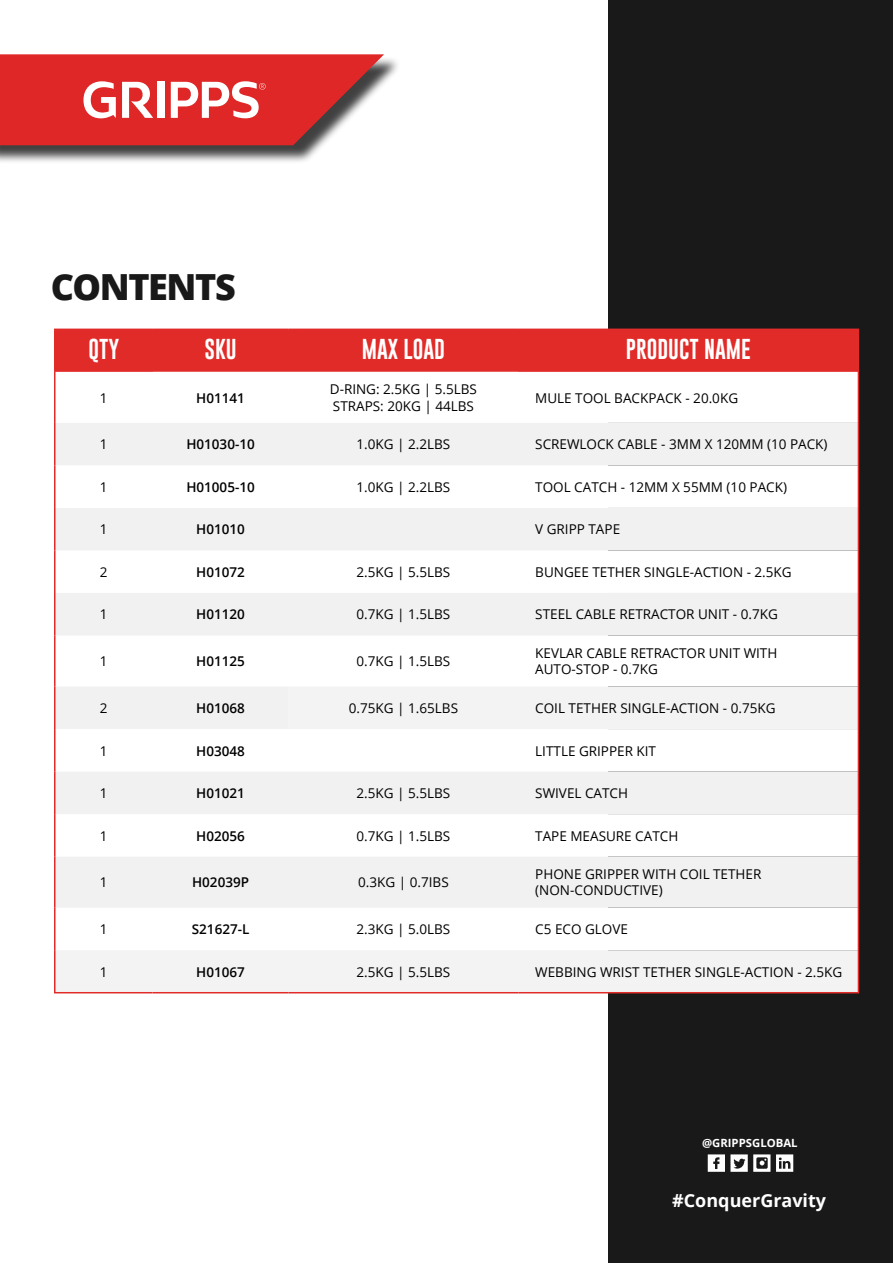
<style>
.page{position:relative;width:893px;height:1263px;background:#fff}
.page>*{position:absolute;margin:0;border:0;box-sizing:border-box;transform-origin:0 0}
.t1{font:800 36px "Open Sans";letter-spacing:-.04em;color:#19191a}
.t2{font:21px "Gobold";color:#fff}
.t3{font:700 18px "Open Sans";color:#fff}
.t4{font:13.5px/16.2px "Open Sans";color:#000}
.t5{font:600 13.5px "Open Sans";color:#000}
.t6{font:700 11.4px "Open Sans";color:#fff}
</style>
<div class="page">
<div style="left:608px;top:0;width:285px;height:1263px;background:#19191a"></div>
<svg style="left:776px;top:1154px;width:17px;height:18px"></svg>
<svg style="left:708px;top:1154px;width:62px;height:18px"></svg>
<div style="left:0;top:56px;width:401px;height:108px;background:#000;opacity:.75"></div>
<svg style="left:0;top:54px;width:384px;height:91px;background:#dc4a49"></svg>
<div style="left:55px;top:329px;width:98px;height:43px;background:#e12b28"></div>
<div style="left:153px;top:330px;width:365px;height:42px;background:#e12b28"></div>
<div style="left:518px;top:329px;width:340px;height:43px;background:#e12b28"></div>
<div style="left:608px;top:372px;width:250px;height:578px;background:#fff"></div>
<svg style="left:56px;top:423px;width:802px;height:485px;fill:#f1f1f2"></svg>
<div style="left:289px;top:686px;width:569px;height:43px;background:#f2f3f2"></div>
<div style="left:56px;top:950px;width:802px;height:42px;background:#f2f3f2"></div>
<hr style="left:54px;top:372px;width:2px;height:51px;background:#e12b28">
<hr style="left:54px;top:423px;width:2px;height:42px;background:#e12b28">
<hr style="left:54px;top:465px;width:2px;height:43px;background:#e12b28">
<hr style="left:54px;top:508px;width:2px;height:42px;background:#e12b28">
<hr style="left:54px;top:550px;width:2px;height:43px;background:#e12b28">
<hr style="left:54px;top:593px;width:2px;height:42px;background:#e12b28">
<hr style="left:54px;top:635px;width:2px;height:51px;background:#e12b28">
<hr style="left:858px;top:635px;width:1px;height:51px;background:#e12b28">
<hr style="left:54px;top:686px;width:2px;height:43px;background:#e12b28">
<hr style="left:54px;top:950px;width:2px;height:42px;background:#e12b28">
<hr style="left:858px;top:950px;width:1px;height:42px;background:#e12b28">
<hr style="left:54px;top:992px;width:99px;height:1px;background:#e12b28">
<hr style="left:153px;top:992px;width:136px;height:1px;background:#e12b28">
<hr style="left:289px;top:992px;width:229px;height:1px;background:#e12b28">
<hr style="left:518px;top:992px;width:341px;height:1px;background:#e12b28">
<hr style="left:858px;top:372px;width:1px;height:51px;background:#e12b28">
<hr style="left:858px;top:423px;width:1px;height:42px;background:#e12b28">
<hr style="left:858px;top:465px;width:1px;height:43px;background:#e12b28">
<hr style="left:858px;top:508px;width:1px;height:42px;background:#e12b28">
<hr style="left:858px;top:550px;width:1px;height:43px;background:#e12b28">
<hr style="left:858px;top:593px;width:1px;height:42px;background:#e12b28">
<hr style="left:858px;top:686px;width:1px;height:43px;background:#e12b28">
<hr style="left:54px;top:729px;width:2px;height:42px;background:#e12b28">
<hr style="left:858px;top:729px;width:1px;height:42px;background:#e12b28">
<hr style="left:54px;top:771px;width:2px;height:43px;background:#e12b28">
<hr style="left:858px;top:771px;width:1px;height:43px;background:#e12b28">
<hr style="left:54px;top:814px;width:2px;height:43px;background:#e12b28">
<hr style="left:858px;top:814px;width:1px;height:43px;background:#e12b28">
<hr style="left:54px;top:857px;width:2px;height:51px;background:#e12b28">
<hr style="left:858px;top:857px;width:1px;height:51px;background:#e12b28">
<hr style="left:54px;top:908px;width:2px;height:42px;background:#e12b28">
<hr style="left:858px;top:908px;width:1px;height:42px;background:#e12b28">
<hr style="left:54px;top:329px;width:99px;height:1px;background:#e12b28">
<hr style="left:54px;top:330px;width:2px;height:42px;background:#e12b28">
<hr style="left:153px;top:329px;width:136px;height:1px;background:#e12b28">
<hr style="left:289px;top:329px;width:229px;height:1px;background:#e12b28">
<hr style="left:518px;top:329px;width:341px;height:1px;background:#e12b28">
<hr style="left:858px;top:330px;width:1px;height:42px;background:#e12b28">
<h1 class="t1" style="left:51px;top:259px;width:187px">CONTENTS</h1>
<h2 class="t2" style="left:88px;top:336px;width:32px">QTY</h2>
<h2 class="t2" style="left:204px;top:336px;width:34px">SKU</h2>
<h2 class="t2" style="left:362px;top:336px;width:85px">MAX LOAD</h2>
<h2 class="t2" style="left:626px;top:336px;width:126px">PRODUCT NAME</h2>
<p class="t4" style="left:100px;top:389px;width:9px">1</p>
<p class="t5" style="left:196px;top:388px;width:50px">H01141</p>
<p class="t4" style="left:330px;top:381px;width:149px">D-RING: 2.5KG | 5.5LBS<br>STRAPS: 20KG | 44LBS</p>
<p class="t4" style="left:535px;top:389px;width:204px">MULE TOOL BACKPACK - 20.0KG</p>
<p class="t4" style="left:100px;top:436px;width:9px">1</p>
<p class="t5" style="left:186px;top:435px;width:70px">H01030-10</p>
<p class="t4" style="left:357px;top:436px;width:95px">1.0KG | 2.2LBS</p>
<p class="t4" style="left:535px;top:436px;width:294px">SCREWLOCK CABLE - 3MM X 120MM (10 PACK)</p>
<p class="t4" style="left:100px;top:478px;width:9px">1</p>
<p class="t5" style="left:186px;top:478px;width:70px">H01005-10</p>
<p class="t4" style="left:357px;top:478px;width:95px">1.0KG | 2.2LBS</p>
<p class="t4" style="left:535px;top:478px;width:253px">TOOL CATCH - 12MM X 55MM (10 PACK)</p>
<p class="t4" style="left:100px;top:521px;width:9px">1</p>
<p class="t5" style="left:196px;top:520px;width:50px">H01010</p>
<p class="t4" style="left:535px;top:521px;width:86px">V GRIPP TAPE</p>
<p class="t4" style="left:100px;top:563px;width:9px">2</p>
<p class="t5" style="left:196px;top:563px;width:50px">H01072</p>
<p class="t4" style="left:357px;top:563px;width:95px">2.5KG | 5.5LBS</p>
<p class="t4" style="left:535px;top:563px;width:258px">BUNGEE TETHER SINGLE-ACTION - 2.5KG</p>
<p class="t4" style="left:100px;top:606px;width:9px">1</p>
<p class="t5" style="left:196px;top:605px;width:50px">H01120</p>
<p class="t4" style="left:357px;top:606px;width:95px">0.7KG | 1.5LBS</p>
<p class="t4" style="left:535px;top:606px;width:244px">STEEL CABLE RETRACTOR UNIT - 0.7KG</p>
<p class="t4" style="left:100px;top:653px;width:9px">1</p>
<p class="t5" style="left:196px;top:652px;width:50px">H01125</p>
<p class="t4" style="left:357px;top:653px;width:95px">0.7KG | 1.5LBS</p>
<p class="t4" style="left:535px;top:645px;width:244px">KEVLAR CABLE RETRACTOR UNIT WITH<br>AUTO-STOP - 0.7KG</p>
<p class="t4" style="left:100px;top:700px;width:9px">2</p>
<p class="t5" style="left:196px;top:699px;width:50px">H01068</p>
<p class="t4" style="left:349px;top:700px;width:111px">0.75KG | 1.65LBS</p>
<p class="t4" style="left:535px;top:700px;width:242px">COIL TETHER SINGLE-ACTION - 0.75KG</p>
<p class="t4" style="left:100px;top:742px;width:9px">1</p>
<p class="t5" style="left:196px;top:741px;width:50px">H03048</p>
<p class="t4" style="left:535px;top:742px;width:122px">LITTLE GRIPPER KIT</p>
<p class="t4" style="left:100px;top:785px;width:9px">1</p>
<p class="t5" style="left:196px;top:784px;width:50px">H01021</p>
<p class="t4" style="left:357px;top:785px;width:95px">2.5KG | 5.5LBS</p>
<p class="t4" style="left:535px;top:785px;width:94px">SWIVEL CATCH</p>
<p class="t4" style="left:100px;top:827px;width:9px">1</p>
<p class="t5" style="left:196px;top:826px;width:50px">H02056</p>
<p class="t4" style="left:357px;top:827px;width:95px">0.7KG | 1.5LBS</p>
<p class="t4" style="left:535px;top:827px;width:145px">TAPE MEASURE CATCH</p>
<p class="t4" style="left:100px;top:874px;width:9px">1</p>
<p class="t5" style="left:192px;top:873px;width:58px">H02039P</p>
<p class="t4" style="left:358px;top:874px;width:92px">0.3KG | 0.7IBS</p>
<p class="t4" style="left:535px;top:866px;width:228px">PHONE GRIPPER WITH COIL TETHER (NON-CONDUCTIVE)</p>
<p class="t4" style="left:100px;top:921px;width:9px">1</p>
<p class="t5" style="left:192px;top:920px;width:59px">S21627-L</p>
<p class="t4" style="left:357px;top:921px;width:95px">2.3KG | 5.0LBS</p>
<p class="t4" style="left:535px;top:921px;width:94px">C5 ECO GLOVE</p>
<p class="t4" style="left:100px;top:963px;width:9px">1</p>
<p class="t5" style="left:196px;top:962px;width:50px">H01067</p>
<p class="t4" style="left:357px;top:963px;width:95px">2.5KG | 5.5LBS</p>
<p class="t4" style="left:535px;top:963px;width:309px">WEBBING WRIST TETHER SINGLE-ACTION - 2.5KG</p>
<p class="t6" style="left:702px;top:1135px;width:97px">@GRIPPSGLOBAL</p>
<h3 class="t3" style="left:672px;top:1187px;width:155px">#ConquerGravity</h3>
</div>
